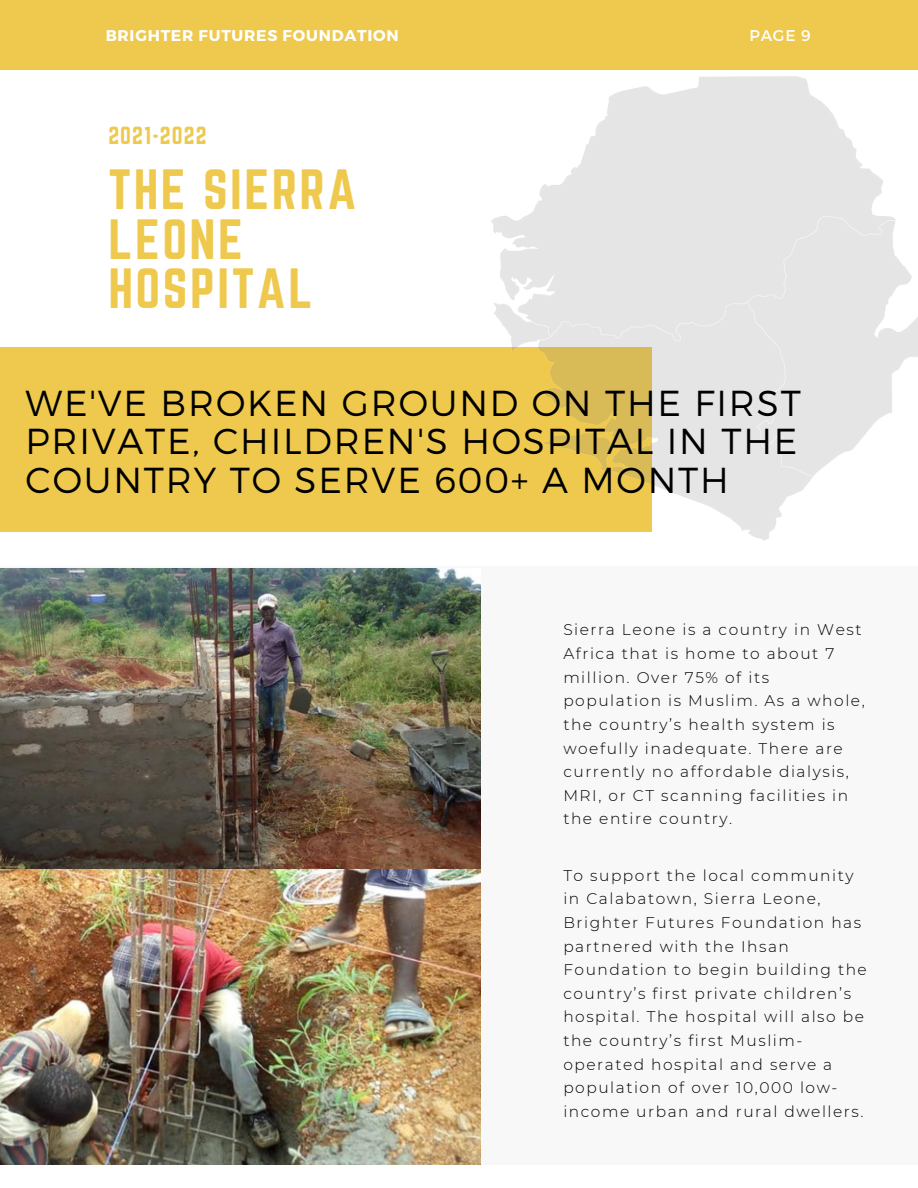
<style>
.page{position:relative;width:918px;height:1188px;background:#fff}
.page>*{position:absolute;margin:0;border:0;box-sizing:border-box;transform-origin:0 0}
.t1{font:49.65px/49.5px "Norwester";letter-spacing:.05em;color:#eec94d}
.t2{font:300 36.15px/38.2px "Montserrat";letter-spacing:.05em;color:#000;text-align:justify}
.t3{font:21.75px "Norwester";letter-spacing:.05em;color:#eec94d}
.t4{font:700 15.6px "Montserrat";letter-spacing:.05em;color:#fff}
.t5{font:15.6px "Montserrat";color:#fff}
.t6{font:300 15.45px/23.7px "Montserrat";letter-spacing:.1em;color:#000}
</style>
<div class="page">
<div style="left:0;top:0;width:918px;height:70px;background:#eec94d"></div>
<div style="left:0;top:567px;width:918px;height:597px;background:#f8f8f8"></div>
<div style="left:0;top:348px;width:652px;height:184px;background:#eec94d"></div>
<img style="left:372px;top:76px;width:546px;height:465px">
<img style="left:0;top:868px;width:480px;height:296px">
<img style="left:0;top:569px;width:480px;height:299px">
<p class="t4" style="left:106px;top:25px;width:294px">BRIGHTER FUTURES FOUNDATION</p>
<p class="t5" style="left:749px;top:25px;width:63px">PAGE 9</p>
<h3 class="t3" style="left:108px;top:122px;width:100px">2021-2022</h3>
<h1 class="t1" style="left:108px;top:164px;width:250px">THE SIERRA<br>LEONE<br>HOSPITAL</h1>
<h2 class="t2" style="left:26px;top:382px;width:777px">WE'VE BROKEN GROUND ON THE FIRST PRIVATE, CHILDREN'S HOSPITAL IN THE COUNTRY TO SERVE 600+ A MONTH</h2>
<p class="t6" style="left:563px;top:618px;width:303px">Sierra Leone is a country in West<br>Africa that is home to about 7 million. Over 75% of its population is Muslim. As a whole, the country’s health system is woefully inadequate. There are currently no affordable dialysis,<br>MRI, or CT scanning facilities in the entire country.</p>
<p class="t6" style="left:563px;top:863px;width:305px">To support the local community in Calabatown, Sierra Leone,<br>Brighter Futures Foundation has partnered with the Ihsan<br>Foundation to begin building the country’s first private children’s hospital. The hospital will also be the country’s first Muslim&shy;operated hospital and serve a population of over 10,000 low&shy;income urban and rural dwellers.</p>
</div>
